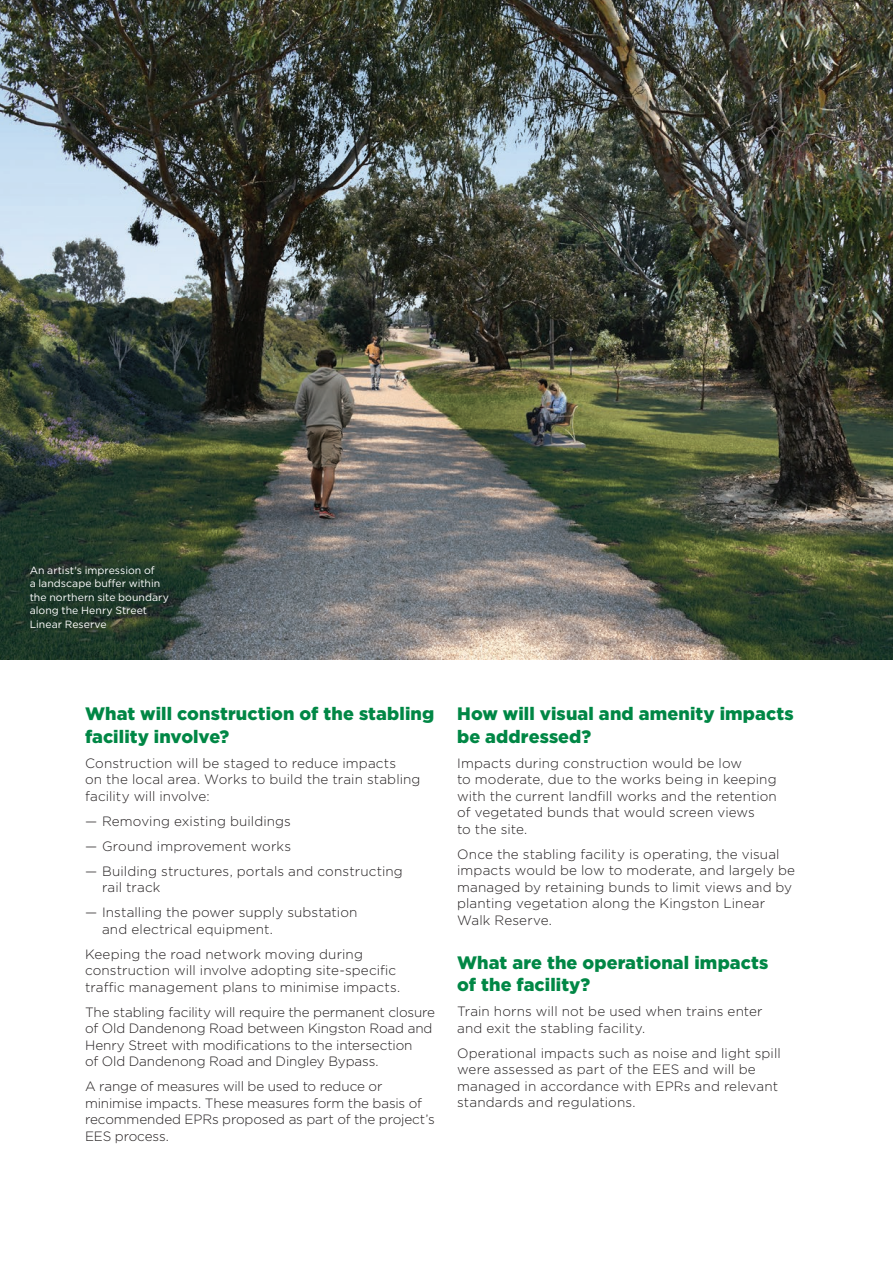
<style>
.page{position:relative;width:893px;height:1263px;background:#fff}
.page>*{position:absolute;margin:0;border:0;box-sizing:border-box;transform-origin:0 0}
.t1{font:900 18px/22.5px "Gotham";letter-spacing:.005em;color:#008745}
.t2{font:300 13.5px/16.5px "Gotham";letter-spacing:.005em;color:#231f20}
.t3{font:10.5px/13.5px "Gotham";color:#fff}
</style>
<div class="page">
<img style="left:0;top:0;width:893px;height:659px">
<svg style="left:0;top:0;width:1px;height:95px"></svg>
<p class="t3" style="left:30px;top:563px;width:141px">An artist's impression of<br>a landscape buffer within the northern site boundary along the Henry Street<br>Linear Reserve</p>
<h1 class="t1" style="left:85px;top:702px;width:351px">What will construction of the stabling facility involve?</h1>
<p class="t2" style="left:85px;top:754px;width:337px">Construction will be staged to reduce impacts<br>on the local area. Works to build the train stabling facility will involve:</p>
<p class="t2" style="left:85px;top:812px;width:207px">— Removing existing buildings</p>
<p class="t2" style="left:85px;top:837px;width:208px">— Ground improvement works</p>
<p class="t2" style="left:102px;top:862px;width:302px;text-indent:-17px">— Building structures, portals and constructing rail track</p>
<p class="t2" style="left:102px;top:904px;width:257px;text-indent:-17px">— Installing the power supply substation and electrical equipment.</p>
<p class="t2" style="left:85px;top:945px;width:317px">Keeping the road network moving during construction will involve adopting site-specific traffic management plans to minimise impacts.</p>
<p class="t2" style="left:85px;top:1003px;width:352px">The stabling facility will require the permanent closure of Old Dandenong Road between Kingston Road and Henry Street with modifications to the intersection<br>of Old Dandenong Road and Dingley Bypass.</p>
<p class="t2" style="left:85px;top:1078px;width:351px">A range of measures will be used to reduce or minimise impacts. These measures form the basis of recommended EPRs proposed as part of the project’s EES process.</p>
<h1 class="t1" style="left:457px;top:702px;width:338px">How will visual and amenity impacts be addressed?</h1>
<p class="t2" style="left:457px;top:754px;width:321px">Impacts during construction would be low<br>to moderate, due to the works being in keeping with the current landfill works and the retention of vegetated bunds that would screen views<br>to the site.</p>
<p class="t2" style="left:457px;top:845px;width:339px">Once the stabling facility is operating, the visual impacts would be low to moderate, and largely be managed by retaining bunds to limit views and by planting vegetation along the Kingston Linear Walk Reserve.</p>
<h1 class="t1" style="left:457px;top:951px;width:313px">What are the operational impacts of the facility?</h1>
<p class="t2" style="left:457px;top:1003px;width:307px">Train horns will not be used when trains enter and exit the stabling facility.</p>
<p class="t2" style="left:457px;top:1044px;width:325px">Operational impacts such as noise and light spill were assessed as part of the EES and will be managed in accordance with EPRs and relevant standards and regulations.</p>
</div>
